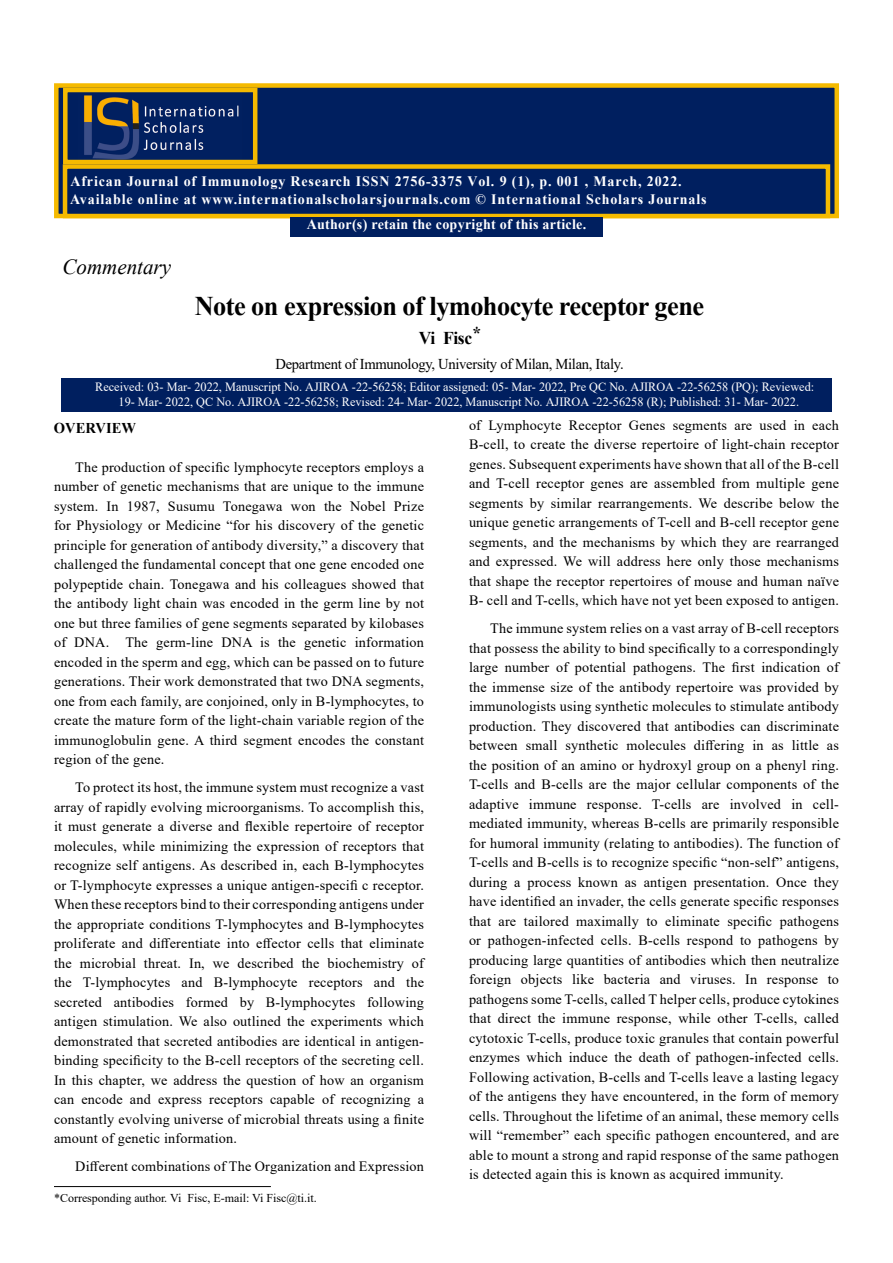
<style>
.page{position:relative;width:893px;height:1263px;background:#fff}
.page>*{position:absolute;margin:0;border:0;box-sizing:border-box;transform-origin:0 0}
.t1{font:700 27px "Times New Roman";letter-spacing:-.02em;color:#000}
.t2{font:italic 21.6px "Times New Roman";color:#000}
.t3{font:700 18px "Times New Roman";letter-spacing:-.02em;color:#000}
.t4{font:15px "Times New Roman";letter-spacing:-.02em;color:#000}
.t5{font:700 15px "Times New Roman";color:#000}
.t6{font:700 14.4px/25px "Times New Roman";letter-spacing:.06em;color:#fff}
.t7{font:14.25px/19.5px "Times New Roman";letter-spacing:.015em;color:#000;text-align:justify}
.t8{font:12.6px/15.1px "Times New Roman";color:#fff}
.t9{font:12px "Times New Roman";color:#000}
</style>
<div class="page">
<div style="left:61px;top:378px;width:771px;height:33px;background:#001f5f"></div>
<hr style="left:54px;top:1186px;width:217px;height:1px;background:#000">
<div style="left:54px;top:83px;width:785px;height:135px;background:#001f5f;border:4px solid #f5ba00"></div>
<div style="left:63px;top:164px;width:767px;height:54px;background:#001f5f;border:4px solid #f5ba00"></div>
<img style="left:84px;top:95px;width:155px;height:64px">
<div style="left:63px;top:88px;width:194px;height:76px;border:4px solid #f5ba00"></div>
<div style="left:290px;top:217px;width:313px;height:19px;background:#001f5f"></div>
<p class="t6" style="left:70px;top:168px;width:613px">African Journal of Immunology Research ISSN 2756-3375 Vol. 9 (1), p. 001 , March, 2022.</p>
<p class="t6" style="left:307px;top:187px;width:401px;text-indent:-237px">Available online at www.internationalscholarsjournals.com © International Scholars Journals<br>Author(s) retain the copyright of this article.</p>
<h2 class="t2" style="left:62px;top:252px;width:110px">Commentary</h2>
<h1 class="t1" style="left:195px;top:286px;width:511px">Note on expression of lymohocyte receptor gene</h1>
<p class="t4" style="left:275px;top:354px;width:350px">Department of Immunology, University of Milan, Milan, Italy.</p>
<p class="t8" style="left:119px;top:379px;width:697px;text-indent:-23px">Received: 03- Mar- 2022, Manuscript No. AJIROA -22-56258; Editor assigned: 05- Mar- 2022, Pre QC No. AJIROA -22-56258 (PQ); Reviewed:<br>19- Mar- 2022, QC No. AJIROA -22-56258; Revised: 24- Mar- 2022, Manuscript No. AJIROA -22-56258 (R); Published: 31- Mar- 2022.</p>
<p class="t7" style="left:469px;top:415px;width:372px">of Lymphocyte Receptor Genes segments are used in each B-cell, to create the diverse repertoire of light-chain receptor genes. Subsequent experiments have shown that all of the B-cell and T-cell receptor genes are assembled from multiple gene segments by similar rearrangements. We describe below the unique genetic arrangements of T-cell and B-cell receptor gene segments, and the mechanisms by which they are rearranged and expressed. We will address here only those mechanisms that shape the receptor repertoires of mouse and human naïve B- cell and T-cells, which have not yet been exposed to antigen.</p>
<p class="t7" style="left:469px;top:618px;width:372px;text-indent:21px">The immune system relies on a vast array of B-cell receptors that possess the ability to bind specifically to a correspondingly large number of potential pathogens. The first indication of the immense size of the antibody repertoire was provided by immunologists using synthetic molecules to stimulate antibody production. They discovered that antibodies can discriminate between small synthetic molecules differing in as little as the position of an amino or hydroxyl group on a phenyl ring.<br>T-cells and B-cells are the major cellular components of the adaptive immune response. T-cells are involved in cell&shy;mediated immunity, whereas B-cells are primarily responsible for humoral immunity (relating to antibodies). The function of T-cells and B-cells is to recognize specific “non-self” antigens, during a process known as antigen presentation. Once they have identified an invader, the cells generate specific responses that are tailored maximally to eliminate specific pathogens or pathogen-infected cells. B-cells respond to pathogens by producing large quantities of antibodies which then neutralize foreign objects like bacteria and viruses. In response to pathogens some T-cells, called T helper cells, produce cytokines that direct the immune response, while other T-cells, called cytotoxic T-cells, produce toxic granules that contain powerful enzymes which induce the death of pathogen-infected cells.<br>Following activation, B-cells and T-cells leave a lasting legacy of the antigens they have encountered, in the form of memory cells. Throughout the lifetime of an animal, these memory cells will “remember” each specific pathogen encountered, and are able to mount a strong and rapid response of the same pathogen is detected again this is known as acquired immunity.</p>
<p class="t9" style="left:54px;top:1190px;width:264px">*Corresponding author. Vi Fisc, E-mail: Vi Fisc@ti.it.</p>
<p class="t3" style="left:419px;top:325px;width:64px">Vi Fisc *</p>
<p class="t5" style="left:54px;top:417px;width:83px">OVERVIEW</p>
<p class="t7" style="left:54px;top:457px;width:372px;text-indent:21px">The production of specific lymphocyte receptors employs a number of genetic mechanisms that are unique to the immune system. In 1987, Susumu Tonegawa won the Nobel Prize for Physiology or Medicine “for his discovery of the genetic principle for generation of antibody diversity,” a discovery that challenged the fundamental concept that one gene encoded one polypeptide chain. Tonegawa and his colleagues showed that the antibody light chain was encoded in the germ line by not one but three families of gene segments separated by kilobases of DNA. The germ-line DNA is the genetic information encoded in the sperm and egg, which can be passed on to future generations. Their work demonstrated that two DNA segments, one from each family, are conjoined, only in B-lymphocytes, to create the mature form of the light-chain variable region of the immunoglobulin gene. A third segment encodes the constant region of the gene.</p>
<p class="t7" style="left:54px;top:777px;width:372px;text-indent:21px">To protect its host, the immune system must recognize a vast array of rapidly evolving microorganisms. To accomplish this, it must generate a diverse and flexible repertoire of receptor molecules, while minimizing the expression of receptors that recognize self antigens. As described in, each B-lymphocytes or T-lymphocyte expresses a unique antigen-specifi c receptor.<br>When these receptors bind to their corresponding antigens under the appropriate conditions T-lymphocytes and B-lymphocytes proliferate and differentiate into effector cells that eliminate the microbial threat. In, we described the biochemistry of the T-lymphocytes and B-lymphocyte receptors and the secreted antibodies formed by B-lymphocytes following antigen stimulation. We also outlined the experiments which demonstrated that secreted antibodies are identical in antigen&shy;binding specificity to the B-cell receptors of the secreting cell.<br>In this chapter, we address the question of how an organism can encode and express receptors capable of recognizing a constantly evolving universe of microbial threats using a finite amount of genetic information.</p>
<p class="t7" style="left:75px;top:1156px;width:350px">Different combinations of The Organization and Expression</p>
</div>
